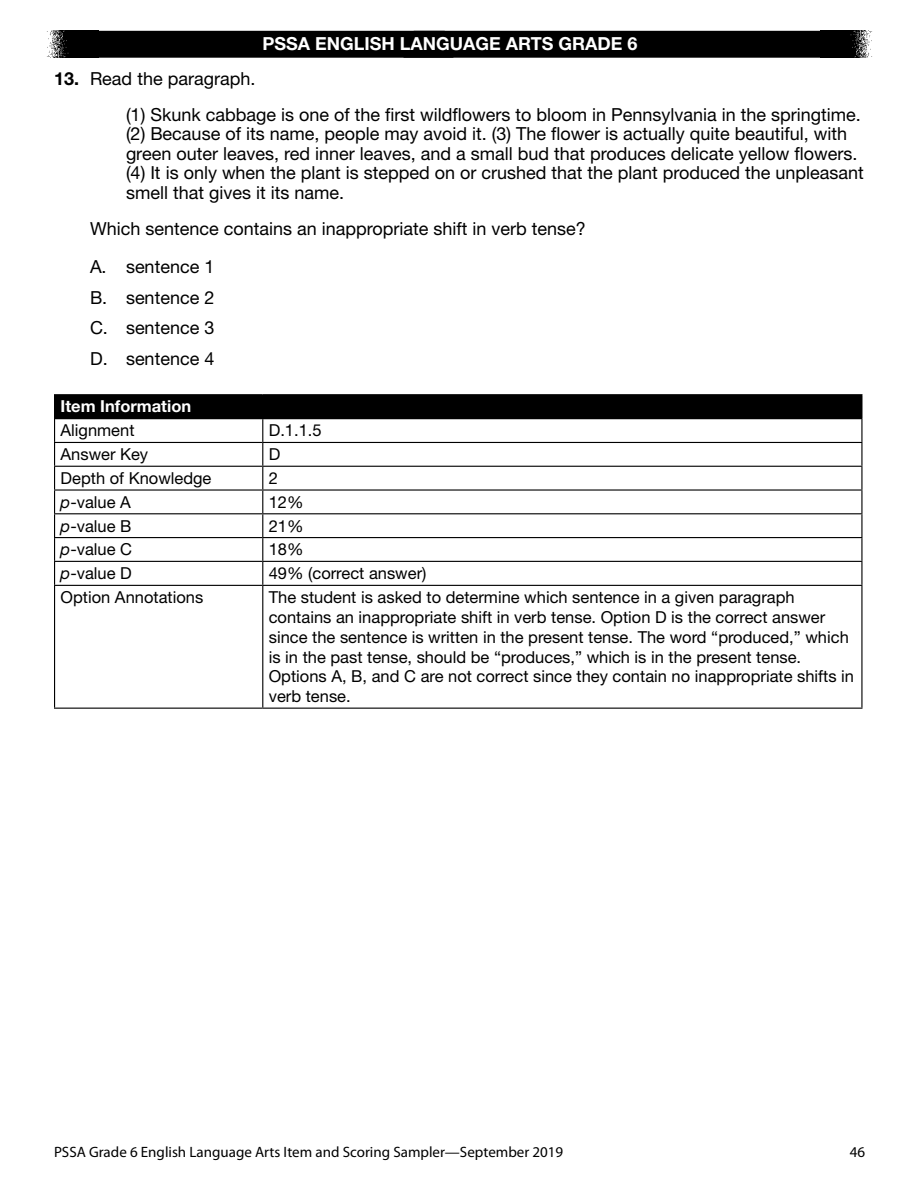
<style>
.page{position:relative;width:918px;height:1188px;background:#fff}
.page>*{position:absolute;margin:0;border:0;box-sizing:border-box;transform-origin:0 0}
._02c_q_text_ind{font:18px/19.5px "Helvetica Neue LT Std";color:#000}
._02c_q_text{font:18px "Helvetica Neue LT Std";color:#000}
.t1{font:700 18px "Helvetica Neue LT Std";color:#fff}
._05_Table_text_left{font:16.5px/19.8px "Helvetica Neue LT Std";color:#000}
._05_Table_Hd_11pt_He{font:700 16.5px "Helvetica Neue LT Std";color:#fff}
.t2{font:15px "Myriad Pro";color:#000}
.s1{font-weight:700}
.s2{font-style:italic}
</style>
<div class="page">
<img style="left:47px;top:31px;width:51px;height:27px">
<img style="left:820px;top:31px;width:52px;height:27px">
<div style="left:98px;top:31px;width:722px;height:27px;background:#000"></div>
<div style="left:55px;top:395px;width:807px;height:23px;background:#000"></div>
<hr style="left:54px;top:394px;width:209px;height:1px;background:#000">
<hr style="left:263px;top:394px;width:599px;height:1px;background:#000">
<hr style="left:54px;top:489px;width:209px;height:2px;background:#000">
<hr style="left:263px;top:489px;width:599px;height:2px;background:#000">
<hr style="left:54px;top:513px;width:209px;height:1px;background:#000">
<hr style="left:263px;top:513px;width:599px;height:1px;background:#000">
<hr style="left:54px;top:537px;width:209px;height:1px;background:#000">
<hr style="left:263px;top:537px;width:599px;height:1px;background:#000">
<hr style="left:54px;top:561px;width:209px;height:1px;background:#000">
<hr style="left:263px;top:561px;width:599px;height:1px;background:#000">
<svg style="left:262px;top:419px;width:1px;height:166px"></svg>
<hr style="left:54px;top:585px;width:209px;height:1px;background:#000">
<hr style="left:54px;top:586px;width:1px;height:122px;background:#000">
<hr style="left:263px;top:585px;width:599px;height:1px;background:#000">
<hr style="left:262px;top:586px;width:1px;height:122px;background:#000">
<hr style="left:861px;top:586px;width:1px;height:122px;background:#000">
<hr style="left:54px;top:708px;width:209px;height:1px;background:#000">
<hr style="left:263px;top:708px;width:599px;height:1px;background:#000">
<hr style="left:55px;top:418px;width:208px;height:1px;background:#000">
<hr style="left:263px;top:418px;width:598px;height:1px;background:#000">
<hr style="left:54px;top:442px;width:209px;height:1px;background:#000">
<svg style="left:54px;top:395px;width:1px;height:190px"></svg>
<hr style="left:263px;top:442px;width:599px;height:1px;background:#000">
<svg style="left:861px;top:418px;width:1px;height:167px"></svg>
<hr style="left:54px;top:466px;width:209px;height:1px;background:#000">
<hr style="left:263px;top:466px;width:599px;height:1px;background:#000">
<p class="t1" style="left:262px;top:33px;width:377px">PSSA ENGLISH LANGUAGE ARTS GRADE 6</p>
<p class="_02c_q_text_ind" style="left:54px;top:68px;width:203px"><span class="s1">13.</span> Read the paragraph.</p>
<p class="_02c_q_text_ind" style="left:126px;top:104px;width:739px">(1) Skunk cabbage is one of the first wildflowers to bloom in Pennsylvania in the springtime. (2) Because of its name, people may avoid it. (3) The flower is actually quite beautiful, with green outer leaves, red inner leaves, and a small bud that produces delicate yellow flowers. (4) It is only when the plant is stepped on or crushed that the plant produced the unpleasant smell that gives it its name.</p>
<p class="_02c_q_text" style="left:90px;top:217px;width:497px">Which sentence contains an inappropriate shift in verb tense?</p>
<p class="_02c_q_text_ind" style="left:90px;top:256px;width:126px">A. sentence 1</p>
<p class="_02c_q_text_ind" style="left:90px;top:287px;width:126px">B. sentence 2</p>
<p class="_02c_q_text_ind" style="left:90px;top:318px;width:126px">C. sentence 3</p>
<p class="_02c_q_text_ind" style="left:90px;top:348px;width:126px">D. sentence 4</p>
<p class="_05_Table_Hd_11pt_He" style="left:61px;top:396px;width:132px">Item Information</p>
<p class="_05_Table_text_left" style="left:61px;top:420px;width:75px">Alignment</p>
<p class="_05_Table_text_left" style="left:269px;top:420px;width:54px">D.1.1.5</p>
<p class="_05_Table_text_left" style="left:61px;top:444px;width:89px">Answer Key</p>
<p class="_05_Table_text_left" style="left:269px;top:444px;width:13px">D</p>
<p class="_05_Table_text_left" style="left:61px;top:468px;width:152px">Depth of Knowledge</p>
<p class="_05_Table_text_left" style="left:269px;top:468px;width:11px">2</p>
<p class="_05_Table_text_left" style="left:61px;top:492px;width:72px"><span class="s2">p</span>-value A</p>
<p class="_05_Table_text_left" style="left:269px;top:492px;width:36px">12%</p>
<p class="_05_Table_text_left" style="left:61px;top:515px;width:72px"><span class="s2">p</span>-value B</p>
<p class="_05_Table_text_left" style="left:269px;top:515px;width:36px">21%</p>
<p class="_05_Table_text_left" style="left:61px;top:539px;width:73px"><span class="s2">p</span>-value C</p>
<p class="_05_Table_text_left" style="left:269px;top:539px;width:36px">18%</p>
<p class="_05_Table_text_left" style="left:61px;top:563px;width:73px"><span class="s2">p</span>-value D</p>
<p class="_05_Table_text_left" style="left:269px;top:563px;width:159px">49% (correct answer)</p>
<p class="_05_Table_text_left" style="left:61px;top:587px;width:144px">Option Annotations</p>
<p class="_05_Table_text_left" style="left:269px;top:587px;width:587px">The student is asked to determine which sentence in a given paragraph contains an inappropriate shift in verb tense. Option D is the correct answer since the sentence is written in the present tense. The word “produced,” which is in the past tense, should be “produces,” which is in the present tense.<br>Options A, B, and C are not correct since they contain no inappropriate shifts in verb tense.</p>
<p class="t2" style="left:54px;top:1143px;width:511px">PSSA Grade 6 English Language Arts Item and Scoring Sampler—September 2019</p>
<p class="t2" style="left:850px;top:1142px;width:17px">46</p>
</div>
